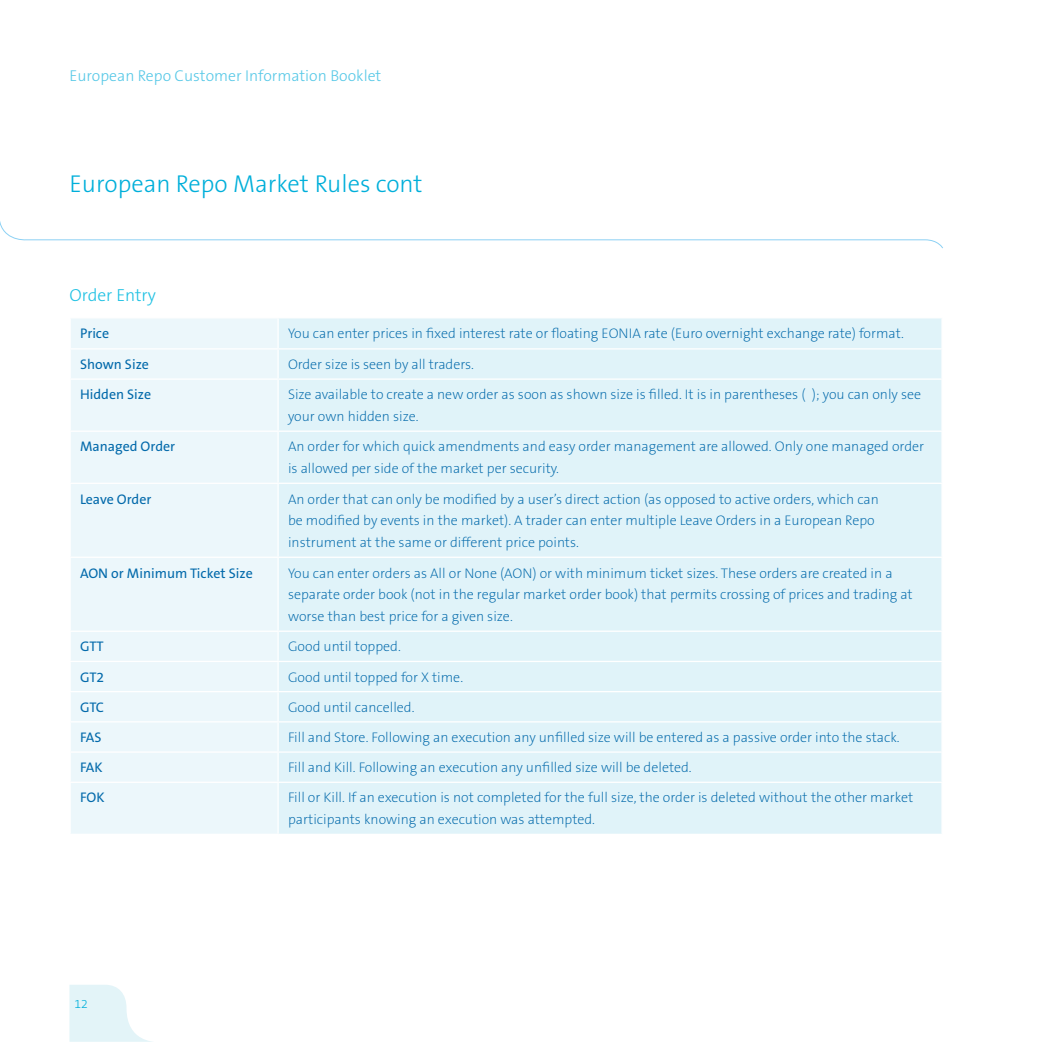
<style>
.page{position:relative;width:1042px;height:1042px;background:#fff}
.page>*{position:absolute;margin:0;border:0;box-sizing:border-box;transform-origin:0 0}
.t1{font:300 24.5px "The Sans B3";color:#00afda}
.t2{font:300 17.5px "The Sans B3";color:#1fc1e3}
.t3{font:300 15.75px "The Sans B3";color:#56c8e7}
.t4{font:200 14px/21.9px "The Sans B2";color:#036aab}
.t5{font:14px "The Sans B5 Plain";color:#036aab}
.t6{font:300 12.25px "The Sans B3";color:#00afda}
</style>
<div class="page">
<svg style="left:69px;top:985px;width:83px;height:57px"></svg>
<svg style="left:0;top:221px;width:943px;height:27px"></svg>
<div style="left:71px;top:318px;width:206px;height:516px;background:#ecf7fb"></div>
<div style="left:279px;top:318px;width:662px;height:516px;background:#e0f3f9"></div>
<hr style="left:69px;top:348px;width:209px;height:1px;background:#fff">
<hr style="left:278px;top:348px;width:665px;height:1px;background:#fff">
<hr style="left:69px;top:378px;width:209px;height:2px;background:#fff">
<hr style="left:278px;top:378px;width:665px;height:2px;background:#fff">
<hr style="left:69px;top:430px;width:209px;height:2px;background:#fff">
<hr style="left:278px;top:430px;width:665px;height:2px;background:#fff">
<hr style="left:69px;top:483px;width:209px;height:1px;background:#fff">
<hr style="left:278px;top:483px;width:665px;height:1px;background:#fff">
<hr style="left:69px;top:556px;width:209px;height:2px;background:#fff">
<hr style="left:278px;top:556px;width:665px;height:2px;background:#fff">
<hr style="left:69px;top:630px;width:209px;height:2px;background:#fff">
<hr style="left:278px;top:630px;width:665px;height:2px;background:#fff">
<hr style="left:69px;top:661px;width:209px;height:1px;background:#fff">
<hr style="left:278px;top:661px;width:665px;height:1px;background:#fff">
<hr style="left:69px;top:691px;width:209px;height:1px;background:#fff">
<hr style="left:278px;top:691px;width:665px;height:1px;background:#fff">
<hr style="left:69px;top:721px;width:209px;height:1px;background:#fff">
<hr style="left:278px;top:721px;width:665px;height:1px;background:#fff">
<hr style="left:69px;top:751px;width:209px;height:2px;background:#fff">
<hr style="left:278px;top:751px;width:665px;height:2px;background:#fff">
<hr style="left:69px;top:781px;width:209px;height:2px;background:#fff">
<hr style="left:278px;top:781px;width:665px;height:2px;background:#fff">
<p class="t3" style="left:69px;top:67px;width:313px">European Repo Customer Information Booklet</p>
<h1 class="t1" style="left:69px;top:170px;width:355px">European Repo Market Rules cont</h1>
<p class="t2" style="left:69px;top:285px;width:88px">Order Entry</p>
<p class="t5" style="left:80px;top:326px;width:31px">Price</p>
<p class="t4" style="left:288px;top:323px;width:617px">You can enter prices in fixed interest rate or floating EONIA rate (Euro overnight exchange rate) format.</p>
<p class="t5" style="left:80px;top:357px;width:70px">Shown Size</p>
<p class="t4" style="left:288px;top:354px;width:188px">Order size is seen by all traders.</p>
<p class="t5" style="left:80px;top:387px;width:73px">Hidden Size</p>
<p class="t4" style="left:288px;top:384px;width:635px">Size available to create a new order as soon as shown size is filled. It is in parentheses ( ); you can only see your own hidden size.</p>
<p class="t5" style="left:80px;top:439px;width:97px">Managed Order</p>
<p class="t4" style="left:288px;top:436px;width:637px">An order for which quick amendments and easy order management are allowed. Only one managed order is allowed per side of the market per security.</p>
<p class="t5" style="left:80px;top:491px;width:73px">Leave Order</p>
<p class="t4" style="left:288px;top:488px;width:592px">An order that can only be modified by a user’s direct action (as opposed to active orders, which can be modified by events in the market). A trader can enter multiple Leave Orders in a European Repo instrument at the same or different price points.</p>
<p class="t5" style="left:80px;top:565px;width:174px">AON or Minimum Ticket Size</p>
<p class="t4" style="left:288px;top:562px;width:626px">You can enter orders as All or None (AON) or with minimum ticket sizes. These orders are created in a separate order book (not in the regular market order book) that permits crossing of prices and trading at worse than best price for a given size.</p>
<p class="t5" style="left:80px;top:639px;width:25px">GTT</p>
<p class="t4" style="left:288px;top:636px;width:114px">Good until topped.</p>
<p class="t5" style="left:80px;top:669px;width:26px">GT2</p>
<p class="t4" style="left:288px;top:666px;width:177px">Good until topped for X time.</p>
<p class="t5" style="left:80px;top:699px;width:25px">GTC</p>
<p class="t4" style="left:288px;top:696px;width:128px">Good until cancelled.</p>
<p class="t5" style="left:80px;top:730px;width:23px">FAS</p>
<p class="t4" style="left:288px;top:727px;width:613px">Fill and Store. Following an execution any unfilled size will be entered as a passive order into the stack.</p>
<p class="t5" style="left:80px;top:760px;width:24px">FAK</p>
<p class="t4" style="left:288px;top:757px;width:405px">Fill and Kill. Following an execution any unfilled size will be deleted.</p>
<p class="t5" style="left:80px;top:790px;width:26px">FOK</p>
<p class="t4" style="left:288px;top:787px;width:627px">Fill or Kill. If an execution is not completed for the full size, the order is deleted without the other market participants knowing an execution was attempted.</p>
<p class="t6" style="left:74px;top:997px;width:15px">12</p>
</div>
